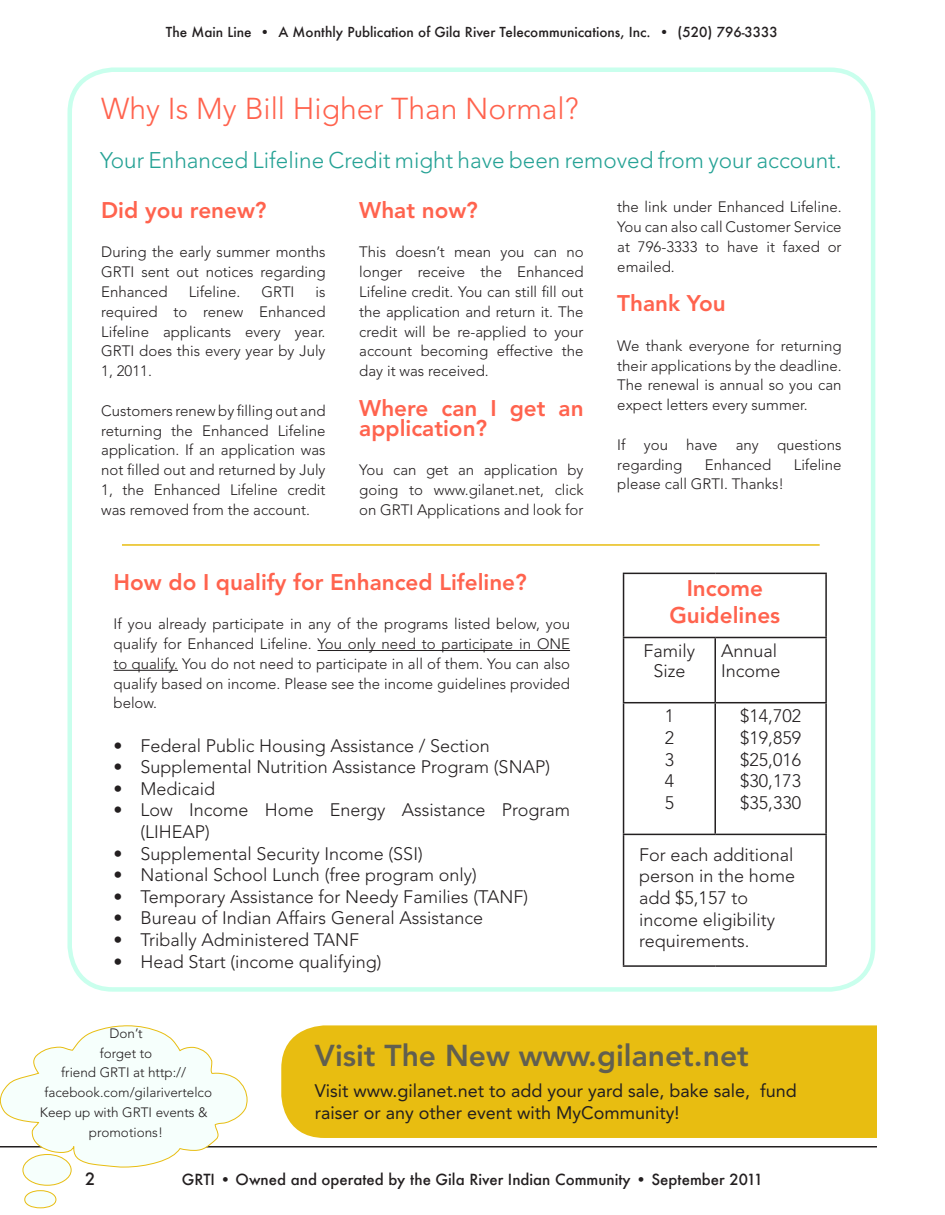
<style>
.page{position:relative;width:945px;height:1215px;background:#fff}
.page>*{position:absolute;margin:0;border:0;box-sizing:border-box;transform-origin:0 0}
.t1{font:300 30px "Avenir LT Std";color:#ff634e}
.t2{font:800 30px "Avenir LT Std";color:#615f4f}
.t3{font:800 22.5px/19.8px "Avenir LT Std";color:#ff634e}
.t4{font:300 22.5px "Avenir LT Std";color:#25a295}
.t5{font:300 18px/21.6px "Avenir LT Std";color:#231f20}
.t6{font:18px/21.6px "Avenir LT Std";color:#231f20}
.t7{font:500 16.5px "Futura";color:#231f20}
.t8{font:300 15px/19.8px "Avenir LT Std";color:#231f20;text-align:justify}
.t9{font:500 15px "Futura";color:#231f20}
.t10{font:300 13.5px/19.8px "Avenir LT Std";color:#231f20;text-align:center}
.t11{font:500 13.5px "Futura";color:#231f20}
</style>
<div class="page">
<hr style="left:0;top:1146px;width:945px;height:2px;background:#231f20">
<div style="left:68px;top:68px;width:807px;height:924px;border:4px solid #c9ffed;border-radius:43px"></div>
<hr style="left:318px;top:650px;width:252px;height:1px;background:#231f20">
<hr style="left:114px;top:670px;width:64px;height:1px;background:#231f20">
<svg style="left:0;top:1025px;width:248px;height:184px"></svg>
<div style="left:281px;top:1025px;width:596px;height:113px;background:#e8bd11"></div>
<div style="left:878px;top:1012px;width:67px;height:142px;background:#fff"></div>
<hr style="left:122px;top:544px;width:698px;height:2px;background:#e8bd11">
<hr style="left:623px;top:573px;width:92px;height:1px;background:#231f20">
<hr style="left:623px;top:574px;width:1px;height:63px;background:#231f20">
<hr style="left:715px;top:573px;width:112px;height:1px;background:#231f20">
<hr style="left:825px;top:574px;width:2px;height:63px;background:#231f20">
<hr style="left:623px;top:637px;width:92px;height:1px;background:#231f20">
<hr style="left:623px;top:638px;width:1px;height:64px;background:#231f20">
<hr style="left:715px;top:637px;width:112px;height:1px;background:#231f20">
<hr style="left:714px;top:638px;width:2px;height:64px;background:#231f20">
<hr style="left:825px;top:638px;width:2px;height:64px;background:#231f20">
<hr style="left:623px;top:702px;width:92px;height:1px;background:#231f20">
<hr style="left:623px;top:703px;width:1px;height:131px;background:#231f20">
<hr style="left:715px;top:702px;width:112px;height:1px;background:#231f20">
<hr style="left:714px;top:703px;width:2px;height:131px;background:#231f20">
<hr style="left:825px;top:703px;width:2px;height:131px;background:#231f20">
<hr style="left:623px;top:834px;width:92px;height:1px;background:#231f20">
<hr style="left:623px;top:835px;width:1px;height:130px;background:#231f20">
<hr style="left:715px;top:834px;width:112px;height:1px;background:#231f20">
<hr style="left:825px;top:835px;width:2px;height:130px;background:#231f20">
<hr style="left:623px;top:965px;width:92px;height:2px;background:#231f20">
<hr style="left:715px;top:965px;width:112px;height:2px;background:#231f20">
<p class="t11" style="left:166px;top:23px;width:614px">The Main Line • A Monthly Publication of Gila River Telecommunications, Inc. • (520) 796-3333</p>
<p class="t1" style="left:101px;top:91px;width:479px">Why Is My Bill Higher Than Normal?</p>
<p class="t4" style="left:100px;top:147px;width:743px">Your Enhanced Lifeline Credit might have been removed from your account.</p>
<p class="t3" style="left:101px;top:200px;width:167px">Did you renew?</p>
<p class="t8" style="left:101px;top:242px;width:226px">During the early summer months GRTI sent out notices regarding Enhanced</p>
<p class="t8" style="left:189px;top:282px;width:53px">Lifeline.</p>
<p class="t8" style="left:261px;top:282px;width:35px">GRTI</p>
<p class="t8" style="left:101px;top:282px;width:226px;text-indent:214px">is required to renew Enhanced Lifeline applicants every year.<br>GRTI does this every year by July 1, 2011.</p>
<p class="t8" style="left:101px;top:401px;width:226px">Customers renew by filling out and returning the Enhanced Lifeline application. If an application was not filled out and returned by July 1, the Enhanced Lifeline credit was removed from the account.</p>
<p class="t3" style="left:359px;top:200px;width:120px">What now?</p>
<p class="t8" style="left:359px;top:242px;width:226px">This doesn’t mean you can no longer receive the Enhanced Lifeline credit. You can still fill out the application and return it. The credit will be re-applied to your account becoming effective the day it was received.</p>
<p class="t3" style="left:359px;top:398px;width:226px">Where can I get an application?</p>
<p class="t8" style="left:359px;top:460px;width:226px">You can get an application by going to www.gilanet.net, click on GRTI Applications and look for</p>
<p class="t3" style="left:114px;top:572px;width:415px">How do I qualify for Enhanced Lifeline?</p>
<p class="t8" style="left:114px;top:614px;width:458px">If you already participate in any of the programs listed below, you qualify for Enhanced Lifeline. You only need to participate in ONE to qualify. You do not need to participate in all of them. You can also qualify based on income. Please see the income guidelines provided below.</p>
<p class="t5" style="left:114px;top:735px;width:378px">• Federal Public Housing Assistance / Section</p>
<p class="t5" style="left:114px;top:756px;width:438px">• Supplemental Nutrition Assistance Program (SNAP)</p>
<p class="t5" style="left:114px;top:778px;width:103px">• Medicaid</p>
<p class="t5" style="left:141px;top:799px;width:431px;text-indent:-27px">• Low Income Home Energy Assistance Program (LIHEAP)</p>
<p class="t5" style="left:114px;top:843px;width:311px">• Supplemental Security Income (SSI)</p>
<p class="t5" style="left:114px;top:864px;width:365px">• National School Lunch (free program only)</p>
<p class="t5" style="left:114px;top:886px;width:416px">• Temporary Assistance for Needy Families (TANF)</p>
<p class="t5" style="left:114px;top:907px;width:371px">• Bureau of Indian Affairs General Assistance</p>
<p class="t5" style="left:114px;top:929px;width:247px">• Tribally Administered TANF</p>
<p class="t5" style="left:114px;top:951px;width:270px">• Head Start (income qualifying)</p>
<p class="t8" style="left:617px;top:197px;width:226px">the link under Enhanced Lifeline.<br>You can also call Customer Service at 796-3333 to have it faxed or emailed.</p>
<p class="t3" style="left:617px;top:293px;width:110px">Thank You</p>
<p class="t8" style="left:617px;top:336px;width:226px">We thank everyone for returning their applications by the deadline.<br>The renewal is annual so you can expect letters every summer.</p>
<p class="t8" style="left:617px;top:435px;width:226px">If you have any questions regarding</p>
<p class="t8" style="left:705px;top:454px;width:68px">Enhanced</p>
<p class="t8" style="left:794px;top:454px;width:49px">Lifeline</p>
<p class="t8" style="left:617px;top:474px;width:168px">please call GRTI. Thanks!</p>
<p class="t3" style="left:669px;top:575px;width:112px;line-height:27px;text-align:center">Income<br>Guidelines</p>
<p class="t5" style="left:644px;top:641px;width:53px;line-height:19.8px;text-align:center">Family<br>Size</p>
<p class="t5" style="left:721px;top:641px;width:61px;line-height:19.8px">Annual<br>Income</p>
<p class="t5" style="left:665px;top:705px;width:11px">1</p>
<p class="t5" style="left:665px;top:727px;width:11px">2</p>
<p class="t5" style="left:665px;top:749px;width:11px">3</p>
<p class="t5" style="left:665px;top:770px;width:11px">4</p>
<p class="t5" style="left:665px;top:792px;width:11px">5</p>
<p class="t5" style="left:740px;top:705px;width:62px">$14,702</p>
<p class="t5" style="left:740px;top:727px;width:62px">$19,859</p>
<p class="t5" style="left:740px;top:749px;width:62px">$25,016</p>
<p class="t5" style="left:740px;top:770px;width:62px">$30,173</p>
<p class="t5" style="left:740px;top:792px;width:62px">$35,330</p>
<p class="t5" style="left:639px;top:844px;width:157px">For each additional person in the home add $5,157 to income eligibility requirements.</p>
<p class="t10" style="left:109px;top:1023px;width:35px">Don’t</p>
<p class="t10" style="left:100px;top:1043px;width:54px">forget to</p>
<p class="t10" style="left:61px;top:1063px;width:127px">friend GRTI at http://</p>
<p class="t10" style="left:44px;top:1083px;width:169px">facebook.com/gilarivertelco</p>
<p class="t10" style="left:40px;top:1103px;width:169px">Keep up with GRTI events &amp; promotions!</p>
<p class="t2" style="left:315px;top:1038px;width:436px">Visit The New www.gilanet.net</p>
<p class="t6" style="left:315px;top:1080px;width:484px">Visit www.gilanet.net to add your yard sale, bake sale, fund raiser or any other event with MyCommunity!</p>
<p class="t7" style="left:85px;top:1167px;width:12px">2</p>
<p class="t9" style="left:182px;top:1169px;width:583px">GRTI • Owned and operated by the Gila River Indian Community • September 2011</p>
</div>
